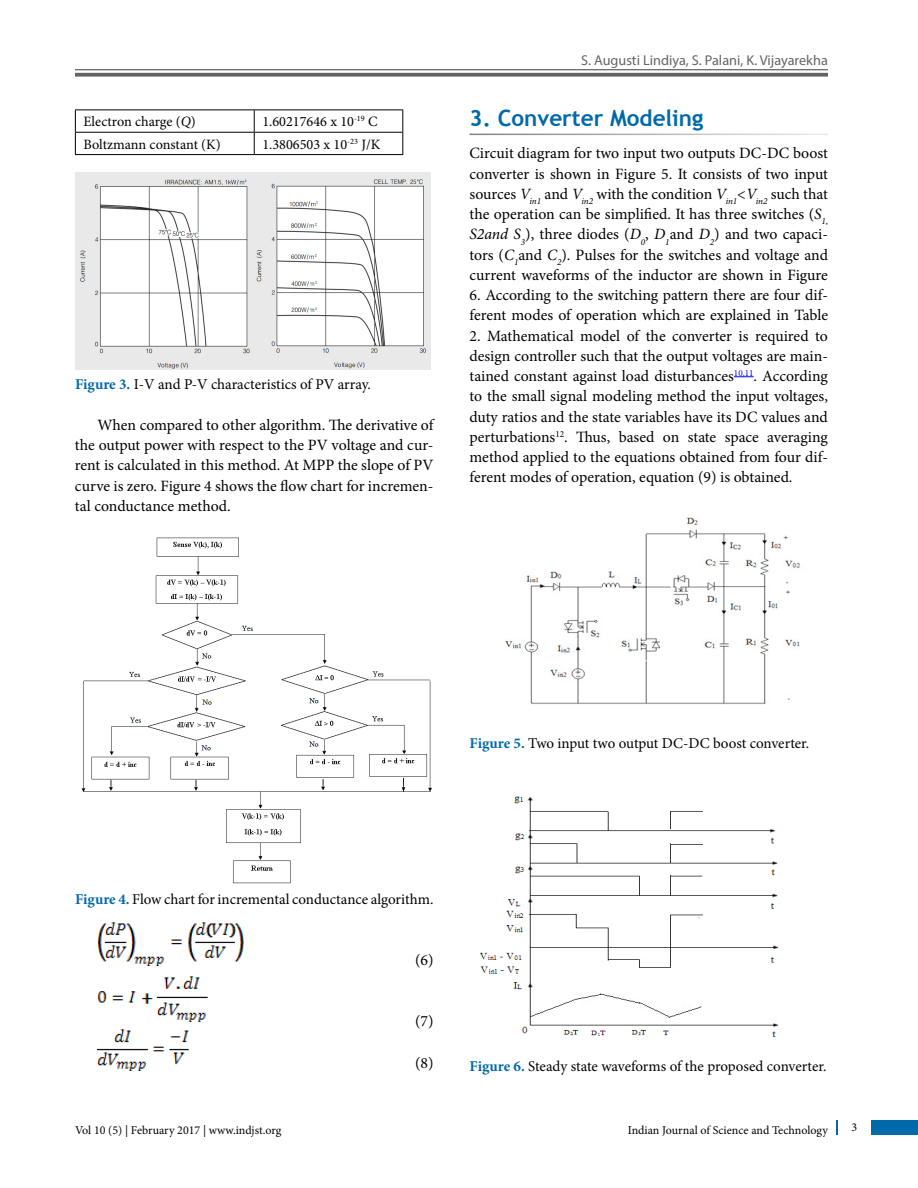
<style>
.page{position:relative;width:918px;height:1188px;background:#fff}
.page>*{position:absolute;margin:0;border:0;box-sizing:border-box;transform-origin:0 0}
.t1{font:700 22.5px "Trebuchet MS";color:#0069aa}
.t2{font:15.75px/20.2px "Minion Pro";letter-spacing:-.005em;color:#000;text-align:justify}
.t3{font:15px "Minion Pro";letter-spacing:-.005em;color:#000}
.t4{font:14.25px "Minion Pro";color:#000}
.t5{font:14.25px "Myriad Pro";color:#636466}
.t6{font:12px "Minion Pro";color:#000}
.s1{font-style:italic}
.s2{font-weight:700;color:#0069aa}
</style>
<div class="page">
<div style="left:872px;top:1120px;width:46px;height:15px;background:#0069aa"></div>
<svg style="left:836px;top:1120px;width:1px;height:15px"></svg>
<hr style="left:75px;top:69px;width:753px;height:1px;background:#636466">
<svg style="left:75px;top:73px;width:753px;height:4px;background:#737375"></svg>
<hr style="left:75px;top:110px;width:179px;height:1px;background:#000">
<hr style="left:254px;top:110px;width:149px;height:1px;background:#000">
<hr style="left:75px;top:132px;width:179px;height:1px;background:#000">
<svg style="left:75px;top:110px;width:1px;height:44px"></svg>
<hr style="left:254px;top:132px;width:149px;height:1px;background:#000">
<svg style="left:254px;top:110px;width:1px;height:44px"></svg>
<svg style="left:402px;top:110px;width:1px;height:44px"></svg>
<hr style="left:75px;top:154px;width:179px;height:1px;background:#000">
<hr style="left:254px;top:154px;width:149px;height:1px;background:#000">
<img style="left:75px;top:173px;width:356px;height:197px">
<img style="left:81px;top:537px;width:351px;height:347px">
<img style="left:97px;top:922px;width:147px;height:43px">
<img style="left:97px;top:976px;width:111px;height:45px">
<img style="left:97px;top:1029px;width:92px;height:42px">
<svg style="left:734px;top:377px;width:20px;height:1px"></svg>
<img style="left:505px;top:517px;width:296px;height:187px">
<img style="left:479px;top:796px;width:300px;height:242px">
<p class="t4" style="left:83px;top:112px;width:114px">Electron charge (<span class="s1">Q</span>)</p>
<p class="t4" style="left:262px;top:112px;width:117px">1.60217646 x 10<sup>-19</sup> C</p>
<p class="t4" style="left:83px;top:134px;width:139px">Boltzmann constant (K)</p>
<p class="t4" style="left:262px;top:134px;width:120px">1.3806503 x 10<sup>-23</sup> J/K</p>
<p class="t3" style="left:75px;top:374px;width:298px"><span class="s2">Figure 3.</span> I-V and P-V characteristics of PV array.</p>
<p class="t2" style="left:75px;top:415px;width:360px;text-indent:23px">When compared to other algorithm. The derivative of the output power with respect to the PV voltage and cur&shy;rent is calculated in this method. At MPP the slope of PV curve is zero. Figure 4 shows the flow chart for incremen&shy;tal conductance method.</p>
<p class="t5" style="left:581px;top:51px;width:248px">S. Augusti Lindiya, S. Palani, K. Vijayarekha</p>
<h1 class="t1" style="left:470px;top:104px;width:236px">3. Converter Modeling</h1>
<p class="t2" style="left:469px;top:143px;width:360px">Circuit diagram for two input two outputs DC-DC boost converter is shown in Figure 5. It consists of two input sources <span class="s1">V</span><sub>in1</sub> and <span class="s1">V</span><sub>in2</sub> with the condition <span class="s1">V</span><sub>in1</sub>&lt;<span class="s1">V</span><sub>in2</sub> such that the operation can be simplified. It has three switches (<span class="s1">S</span><sub>1</sub><sub>, </sub><span class="s1">S2and S</span><sub>3</sub>), three diodes (<span class="s1">D</span><sub>0</sub>, <span class="s1">D</span><sub>1</sub>and <span class="s1">D</span><sub>2</sub>) and two capaci&shy;tors (<span class="s1">C</span><sub>1</sub>and <span class="s1">C</span><sub>2</sub>). Pulses for the switches and voltage and current waveforms of the inductor are shown in Figure</p>
<p class="t2" style="left:470px;top:285px;width:360px">6. According to the switching pattern there are four dif&shy;ferent modes of operation which are explained in Table</p>
<p class="t2" style="left:469px;top:326px;width:360px">2. Mathematical model of the converter is required to design controller such that the output voltages are main&shy;tained constant against load disturbances<sup>10,11</sup>. According to the small signal modeling method the input voltages, duty ratios and the state variables have its DC values and perturbations<sup>12</sup>. Thus, based on state space averaging method applied to the equations obtained from four dif&shy;ferent modes of operation, equation (9) is obtained.</p>
<p class="t3" style="left:470px;top:733px;width:341px"><span class="s2">Figure 5.</span> Two input two output DC-DC boost converter.</p>
<p class="t3" style="left:75px;top:889px;width:360px"><span class="s2">Figure 4.</span> Flow chart for incremental conductance algorithm.</p>
<p class="t2" style="left:415px;top:950px;width:20px">(6)</p>
<p class="t2" style="left:415px;top:1011px;width:20px">(7)</p>
<p class="t2" style="left:415px;top:1053px;width:20px">(8)</p>
<p class="t3" style="left:470px;top:1056px;width:358px"><span class="s2">Figure 6.</span> Steady state waveforms of the proposed converter.</p>
<p class="t6" style="left:75px;top:1123px;width:208px">Vol 10 (5) | February 2017 | www.indjst.org</p>
<p class="t6" style="left:851px;top:1119px;width:7px">3</p>
<p class="t6" style="left:628px;top:1123px;width:202px">Indian Journal of Science and Technology</p>
</div>
